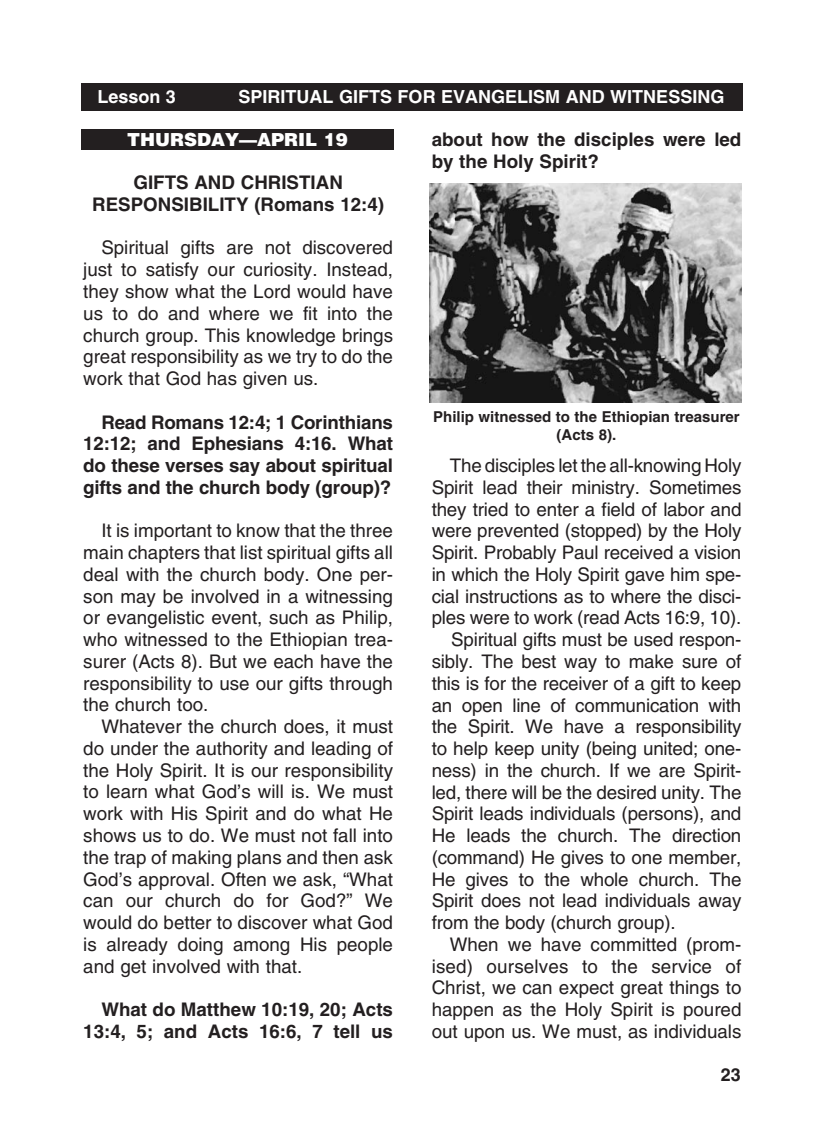
<style>
.page{position:relative;width:824px;height:1148px;background:#fff}
.page>*{position:absolute;margin:0;border:0;box-sizing:border-box;transform-origin:0 0}
._1-Body{font:18.75px/21.8px "Helvetica";letter-spacing:-.01em;color:#231f20;text-align:justify}
._2-Body_bold{font:700 18.75px/21.8px "Helvetica";color:#231f20;text-align:justify}
._5-subheads{font:700 18.75px/21.8px "Helvetica";color:#231f20;text-align:center}
.t1{font:700 18px "Helvetica";color:#fff}
.t2{font:900 18px "Helvetica";color:#fff}
.t3{font:700 18px "Helvetica";color:#231f20}
._8-captions{font:700 15px/18px "Helvetica";color:#231f20;text-align:center}
</style>
<div class="page">
<div style="left:81px;top:83px;width:662px;height:27px;background:#231f20"></div>
<div style="left:81px;top:130px;width:313px;height:20px;background:#231f20"></div>
<img style="left:430px;top:184px;width:311px;height:218px">
<p class="t1" style="left:97px;top:86px;width:80px">Lesson 3</p>
<p class="t1" style="left:238px;top:86px;width:24px">Spiritual</p>
<p class="t1" style="left:339px;top:86px;width:25px">Gifts</p>
<p class="t1" style="left:397px;top:86px;width:13px">for</p>
<p class="t1" style="left:441px;top:86px;width:25px">Evangelism</p>
<p class="t1" style="left:565px;top:86px;width:14px">and</p>
<p class="t1" style="left:610px;top:86px;width:29px">Witnessing</p>
<p class="t2" style="left:127px;top:128px;width:222px">THURSDAY—APRIL 19</p>
<p class="_5-subheads" style="left:92px;top:171px;width:293px">GIFTS AND CHRISTIAN<br>RESPONSIBILITY (Romans 12:4)</p>
<p class="_1-Body" style="left:83px;top:237px;width:311px;text-indent:18px">Spiritual gifts are not discovered just to satisfy our curiosity. Instead, they show what the Lord would have us to do and where we fit into the church group. This knowledge brings great responsibility as we try to do the work that God has given us.</p>
<p class="_2-Body_bold" style="left:83px;top:411px;width:311px;text-indent:18px">Read Romans 12:4; 1 Corinthians 12:12; and Ephesians 4:16. What do these verses say about spiritual gifts and the church body (group)?</p>
<p class="_1-Body" style="left:83px;top:520px;width:311px;text-indent:18px">It is important to know that the three main chapters that list spiritual gifts all deal with the church body. One per&shy;son may be involved in a witnessing or evangelistic event, such as Philip, who witnessed to the Ethiopian trea&shy;surer (Acts 8). But we each have the responsibility to use our gifts through the church too.</p>
<p class="_1-Body" style="left:83px;top:715px;width:311px;text-indent:18px">Whatever the church does, it must do under the authority and leading of the Holy Spirit. It is our responsibility to learn what God’s will is. We must work with His Spirit and do what He shows us to do. We must not fall into the trap of making plans and then ask God’s approval. Often we ask, “What can our church do for God?” We would do better to discover what God is already doing among His people and get involved with that.</p>
<p class="_2-Body_bold" style="left:83px;top:998px;width:311px;text-align:right">What do Matthew 10:19, 20; Acts<br>13:4, 5; and Acts 16:6, 7 tell us</p>
<p class="_2-Body_bold" style="left:431px;top:128px;width:311px">about how the disciples were led by the Holy Spirit?</p>
<p class="_8-captions" style="left:433px;top:407px;width:308px">Philip witnessed to the Ethiopian treasurer (Acts 8).</p>
<p class="_1-Body" style="left:449px;top:454px;width:293px">The disciples let the all-knowing Holy</p>
<p class="_1-Body" style="left:431px;top:476px;width:311px">Spirit lead their ministry. Sometimes</p>
<p class="_1-Body" style="left:431px;top:498px;width:311px">they tried to enter a field of labor and</p>
<p class="_1-Body" style="left:431px;top:520px;width:311px">were prevented (stopped) by the Holy</p>
<p class="_1-Body" style="left:431px;top:541px;width:311px">Spirit. Probably Paul received a vision</p>
<p class="_1-Body" style="left:431px;top:563px;width:311px">in which the Holy Spirit gave him spe-</p>
<p class="_1-Body" style="left:431px;top:585px;width:311px">cial instructions as to where the disci-</p>
<p class="_1-Body" style="left:431px;top:607px;width:308px">ples were to work (read Acts 16:9, 10).</p>
<p class="_1-Body" style="left:451px;top:628px;width:292px">Spiritual gifts must be used respon-</p>
<p class="_1-Body" style="left:431px;top:650px;width:311px">sibly. The best way to make sure of</p>
<p class="_1-Body" style="left:431px;top:672px;width:311px">this is for the receiver of a gift to keep</p>
<p class="_1-Body" style="left:431px;top:694px;width:311px">an open line of communication with</p>
<p class="_1-Body" style="left:431px;top:715px;width:311px">the Spirit. We have a responsibility</p>
<p class="_1-Body" style="left:431px;top:737px;width:311px">to help keep unity (being united; one-</p>
<p class="_1-Body" style="left:431px;top:759px;width:311px">ness) in the church. If we are Spirit-</p>
<p class="_1-Body" style="left:431px;top:781px;width:311px">led, there will be the desired unity. The</p>
<p class="_1-Body" style="left:431px;top:802px;width:311px">Spirit leads individuals (persons), and</p>
<p class="_1-Body" style="left:431px;top:824px;width:311px">He leads the church. The direction</p>
<p class="_1-Body" style="left:431px;top:846px;width:311px">(command) He gives to one member,</p>
<p class="_1-Body" style="left:431px;top:868px;width:311px">He gives to the whole church. The</p>
<p class="_1-Body" style="left:431px;top:889px;width:311px">Spirit does not lead individuals away</p>
<p class="_1-Body" style="left:431px;top:911px;width:242px">from the body (church group).</p>
<p class="_1-Body" style="left:431px;top:933px;width:311px;text-indent:18px">When we have committed (prom&shy;ised) ourselves to the service of Christ, we can expect great things to happen as the Holy Spirit is poured out upon us. We must, as individuals</p>
<p class="t3" style="left:720px;top:1063px;width:22px">23</p>
</div>
